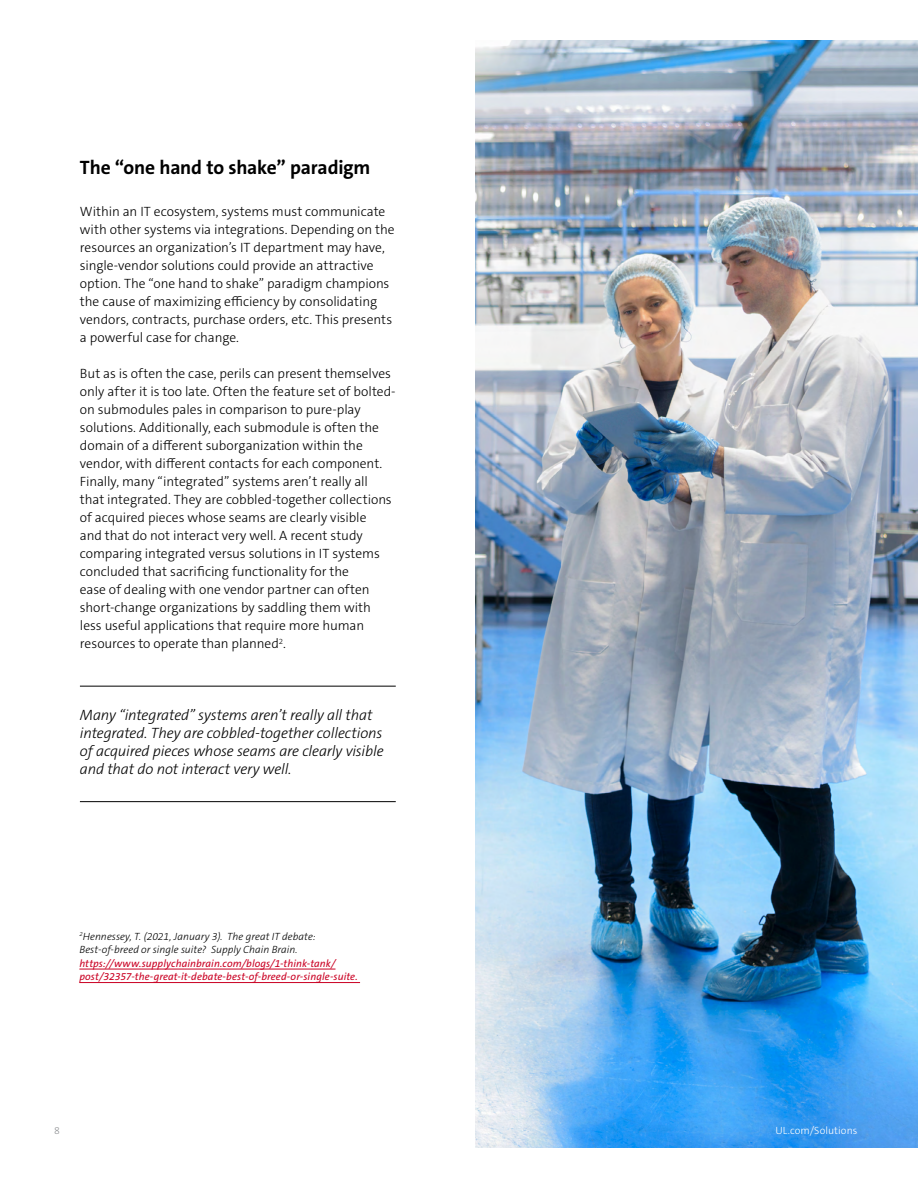
<style>
.page{position:relative;width:918px;height:1188px;background:#fff}
.page>*{position:absolute;margin:0;border:0;box-sizing:border-box;transform-origin:0 0}
.t1{font:700 19.5px "The Sans C5";letter-spacing:-.015em;color:#000}
.t2{font:italic 300 15px/18px "The Sans C5";letter-spacing:-.015em;color:#000}
.t3{font:300 13.5px/18px "The Sans C5";letter-spacing:-.005em;color:#000}
.t4{font:italic 10.5px/13.5px "The Sans C5";letter-spacing:.01em;color:#ca0123}
.t5{font:italic 300 10.5px/13.5px "The Sans C5";letter-spacing:.005em;color:#000}
.t6{font:300 10.5px "The Sans C5";letter-spacing:.005em;color:#fff}
.t7{font:300 10.5px "The Sans C5";color:#939598}
</style>
<div class="page">
<img style="left:475px;top:40px;width:443px;height:1108px">
<hr style="left:80px;top:686px;width:316px;height:1px;background:#000">
<hr style="left:80px;top:801px;width:316px;height:1px;background:#000">
<hr style="left:79px;top:969px;width:257px;height:1px;background:#ca0123">
<hr style="left:79px;top:982px;width:281px;height:1px;background:#ca0123">
<h1 class="t1" style="left:80px;top:155px;width:292px">The “one hand to shake” paradigm</h1>
<p class="t3" style="left:80px;top:203px;width:316px">Within an IT ecosystem, systems must communicate with other systems via integrations. Depending on the resources an organization’s IT department may have, single-vendor solutions could provide an attractive option. The “one hand to shake” paradigm champions the cause of maximizing efficiency by consolidating vendors, contracts, purchase orders, etc. This presents a powerful case for change.</p>
<p class="t3" style="left:80px;top:365px;width:317px">But as is often the case, perils can present themselves only after it is too late. Often the feature set of bolted&shy;on submodules pales in comparison to pure-play solutions. Additionally, each submodule is often the domain of a different suborganization within the vendor, with different contacts for each component.<br>Finally, many “integrated” systems aren’t really all<br>that integrated. They are cobbled-together collections of acquired pieces whose seams are clearly visible<br>and that do not interact very well. A recent study comparing integrated versus solutions in IT systems concluded that sacrificing functionality for the<br>ease of dealing with one vendor partner can often short-change organizations by saddling them with less useful applications that require more human resources to operate than planned<sup>2</sup>.</p>
<p class="t2" style="left:80px;top:706px;width:305px">Many “integrated” systems aren’t really all that integrated. They are cobbled-together collections of acquired pieces whose seams are clearly visible and that do not interact very well.</p>
<p class="t5" style="left:79px;top:930px;width:238px"><sup>2</sup>Hennessey, T. (2021, January 3). The great IT debate:<br>Best-of-breed or single suite? Supply Chain Brain.</p>
<p class="t4" style="left:79px;top:957px;width:280px">https://www.supplychainbrain.com/blogs/1-think-tank/ post/32357-the-great-it-debate-best-of-breed-or-single-suite.</p>
<p class="t7" style="left:54px;top:1124px;width:7px">8</p>
<p class="t6" style="left:775px;top:1124px;width:83px">UL.com/Solutions</p>
</div>
